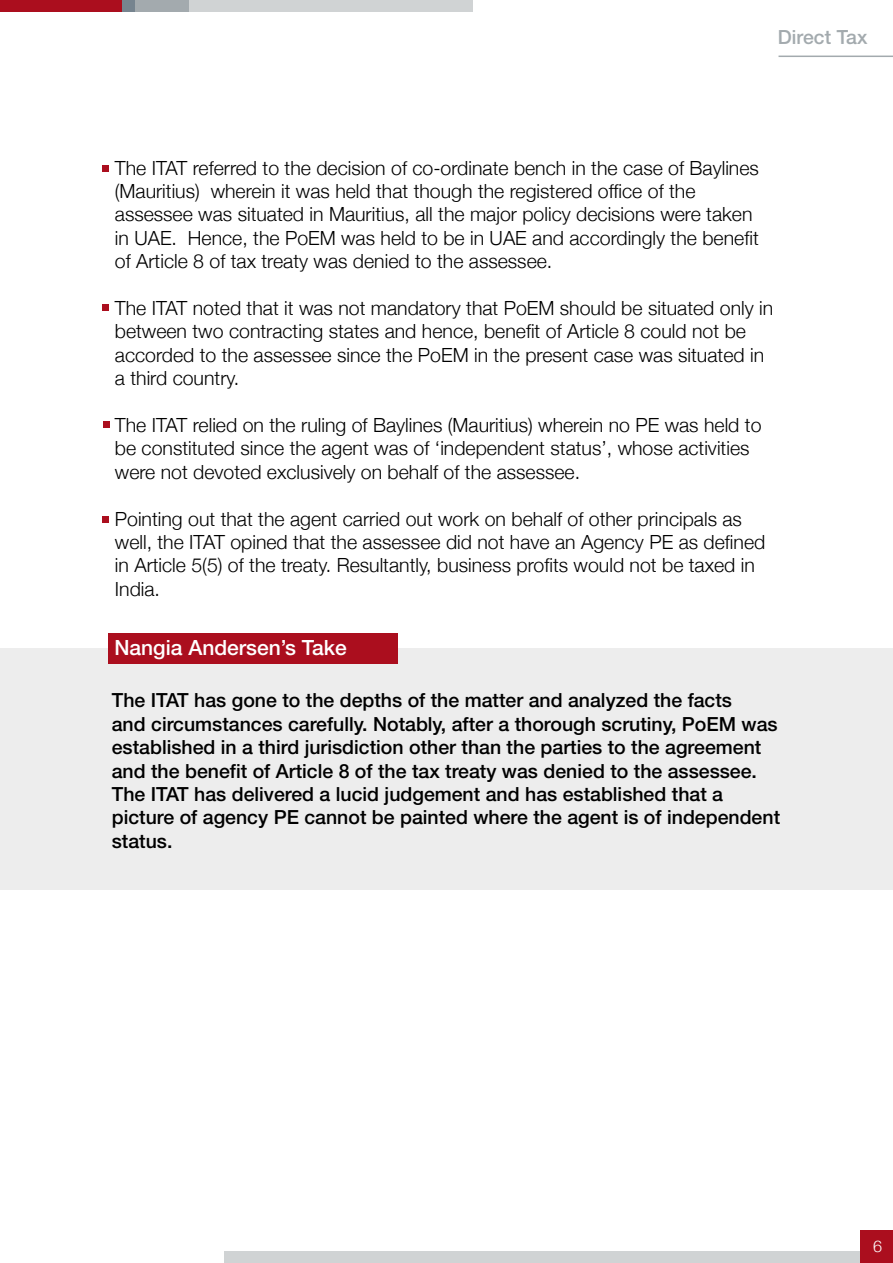
<style>
.page{position:relative;width:893px;height:1263px;background:#fff}
.page>*{position:absolute;margin:0;border:0;box-sizing:border-box;transform-origin:0 0}
.t1{font:500 21px "Helvetica Neue";color:#fff}
.t2{font:300 19.5px/23.4px "Helvetica Neue";color:#000}
.t3{font:500 19.5px/23.4px "Helvetica Neue";color:#000}
.t4{font:500 19.5px "Helvetica Neue";letter-spacing:-.01em;color:#a3aaae}
.t5{font:300 16.2px "Helvetica Neue";color:#fff}
</style>
<div class="page">
<div style="left:182px;top:0;width:291px;height:11px;background:#d0d3d4"></div>
<div style="left:131px;top:0;width:58px;height:11px;background:#a3aaae"></div>
<div style="left:118px;top:0;width:17px;height:11px;background:#76848f"></div>
<div style="left:0;top:0;width:122px;height:11px;background:#ab0e1e"></div>
<hr style="left:778px;top:56px;width:115px;height:1px;background:#a3aaae">
<div style="left:225px;top:1251px;width:668px;height:12px;background:#d0d3d4"></div>
<div style="left:861px;top:1231px;width:32px;height:32px;background:#ab0e1e"></div>
<div style="left:103px;top:165px;width:6px;height:7px;background:#ab0e1e"></div>
<div style="left:103px;top:304px;width:6px;height:7px;background:#ab0e1e"></div>
<div style="left:103px;top:421px;width:6px;height:7px;background:#ab0e1e"></div>
<div style="left:0;top:648px;width:892px;height:242px;background:#ededed"></div>
<div style="left:109px;top:633px;width:289px;height:31px;background:#ab0e1e"></div>
<div style="left:102px;top:516px;width:7px;height:6px;background:#ab0e1e"></div>
<p class="t4" style="left:778px;top:25px;width:91px">Direct Tax</p>
<p class="t2" style="left:115px;top:155px;width:645px">The ITAT referred to the decision of co-ordinate bench in the case of Baylines (Mauritius) wherein it was held that though the registered office of the assessee was situated in Mauritius, all the major policy decisions were taken in UAE. Hence, the PoEM was held to be in UAE and accordingly the benefit of Article 8 of tax treaty was denied to the assessee.</p>
<p class="t2" style="left:115px;top:295px;width:660px">The ITAT noted that it was not mandatory that PoEM should be situated only in between two contracting states and hence, benefit of Article 8 could not be accorded to the assessee since the PoEM in the present case was situated in a third country.</p>
<p class="t2" style="left:115px;top:412px;width:648px">The ITAT relied on the ruling of Baylines (Mauritius) wherein no PE was held to be constituted since the agent was of ‘independent status’, whose activities were not devoted exclusively on behalf of the assessee.</p>
<p class="t2" style="left:115px;top:506px;width:652px">Pointing out that the agent carried out work on behalf of other principals as well, the ITAT opined that the assessee did not have an Agency PE as defined in Article 5(5) of the treaty. Resultantly, business profits would not be taxed in India.</p>
<p class="t1" style="left:114px;top:635px;width:234px">Nangia Andersen’s Take</p>
<p class="t3" style="left:112px;top:689px;width:670px">The ITAT has gone to the depths of the matter and analyzed the facts<br>and circumstances carefully. Notably, after a thorough scrutiny, PoEM was established in a third jurisdiction other than the parties to the agreement and the benefit of Article 8 of the tax treaty was denied to the assessee.<br>The ITAT has delivered a lucid judgement and has established that a picture of agency PE cannot be painted where the agent is of independent status.</p>
<p class="t5" style="left:873px;top:1233px;width:11px">6</p>
</div>
